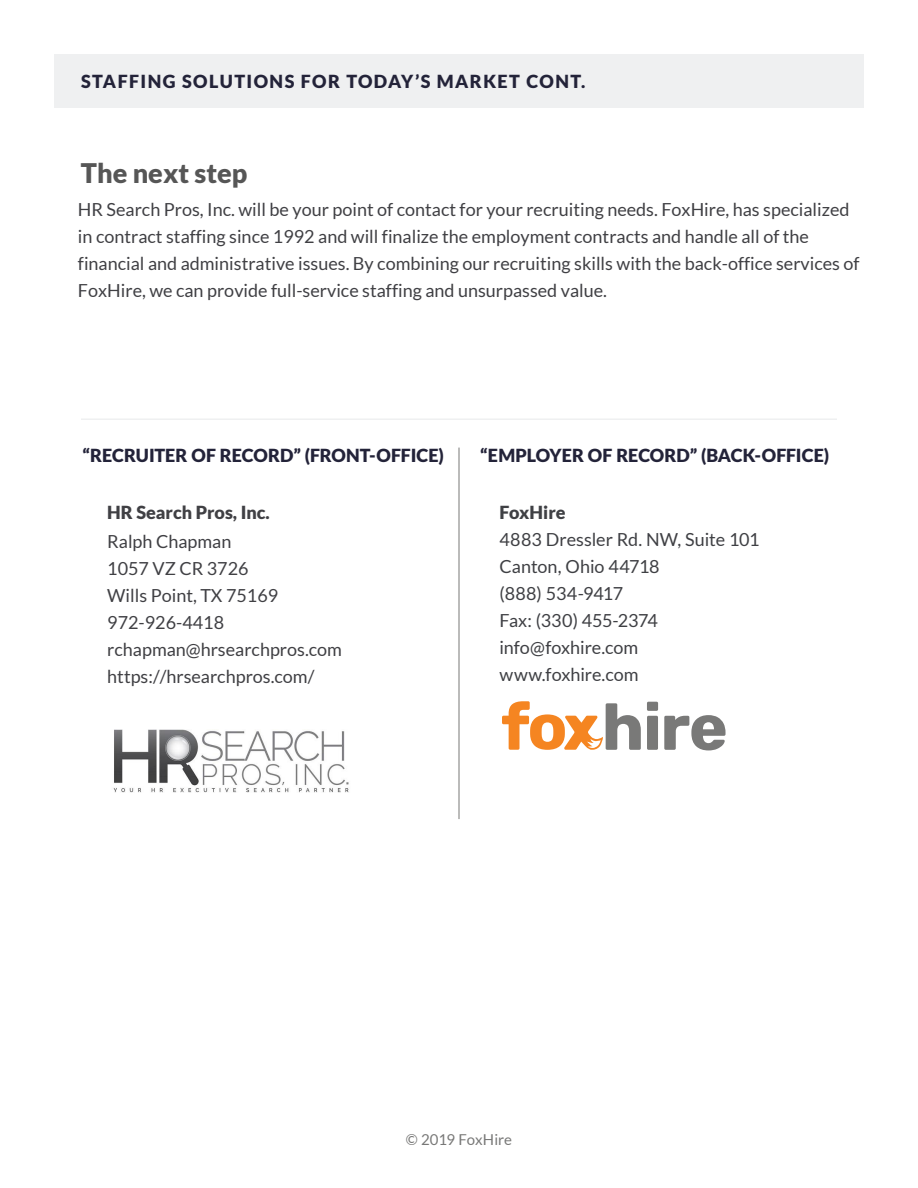
<style>
.page{position:relative;width:918px;height:1188px;background:#fff}
.page>*{position:absolute;margin:0;border:0;box-sizing:border-box;transform-origin:0 0}
.body{font:900 27px "Lato";color:#565656}
.t1{font:18px/27px "Lato";color:#404044}
.company-info{font:18px "Lato";letter-spacing:-.005em;color:#3f4044}
.company-info-header{font:900 18px "Lato";letter-spacing:.01em;color:#232339}
.company-info-header-2{font:900 18px "Lato";letter-spacing:.08em;color:#232339}
.t2{font:900 18px "Lato";color:#404044}
.company-info-2{font:900 18px "Lato";color:#3f4044}
.t3{font:15px "Lato";color:#787877}
</style>
<div class="page">
<div style="left:54px;top:54px;width:810px;height:54px;background:#eff0f1"></div>
<hr style="left:81px;top:418px;width:756px;height:2px;background:#eff0f1">
<hr style="left:459px;top:448px;width:1px;height:371px;background:#787877">
<svg style="left:647px;top:702px;width:11px;height:48px"></svg>
<svg style="left:664px;top:715px;width:62px;height:35px"></svg>
<svg style="left:502px;top:701px;width:139px;height:49px"></svg>
<img style="left:113px;top:730px;width:236px;height:63px">
<p class="company-info-header-2" style="left:81px;top:71px;width:506px">STAFFING SOLUTIONS FOR TODAY’S MARKET CONT.</p>
<p class="body" style="left:81px;top:158px;width:168px">The next step</p>
<p class="t1" style="left:78px;top:195px;width:783px">HR Search Pros, Inc. will be your point of contact for your recruiting needs. FoxHire, has specialized in contract staffing since 1992 and will finalize the employment contracts and handle all of the financial and administrative issues. By combining our recruiting skills with the back-office services of FoxHire, we can provide full-service staffing and unsurpassed value.</p>
<p class="company-info-header" style="left:82px;top:445px;width:363px">“RECRUITER OF RECORD” (FRONT-OFFICE)</p>
<p class="company-info-header" style="left:480px;top:445px;width:350px">“EMPLOYER OF RECORD” (BACK-OFFICE)</p>
<p class="company-info-2" style="left:500px;top:501px;width:68px">FoxHire</p>
<p class="company-info" style="left:500px;top:529px;width:262px">4883 Dressler Rd. NW, Suite 101</p>
<p class="company-info" style="left:500px;top:556px;width:162px">Canton, Ohio 44718</p>
<p class="company-info" style="left:500px;top:583px;width:125px">(888) 534-9417</p>
<p class="company-info" style="left:500px;top:610px;width:160px">Fax: (330) 455-2374</p>
<p class="company-info" style="left:500px;top:637px;width:140px">info@foxhire.com</p>
<p class="company-info" style="left:500px;top:664px;width:141px">www.foxhire.com</p>
<p class="t2" style="left:107px;top:501px;width:164px">HR Search Pros, Inc.</p>
<p class="t1" style="left:107px;top:528px;width:236px">Ralph Chapman<br>1057 VZ CR 3726<br>Wills Point, TX 75169<br>972-926-4418 rchapman@hrsearchpros.com https://hrsearchpros.com/</p>
<p class="t3" style="left:406px;top:1131px;width:108px">© 2019 FoxHire</p>
</div>
